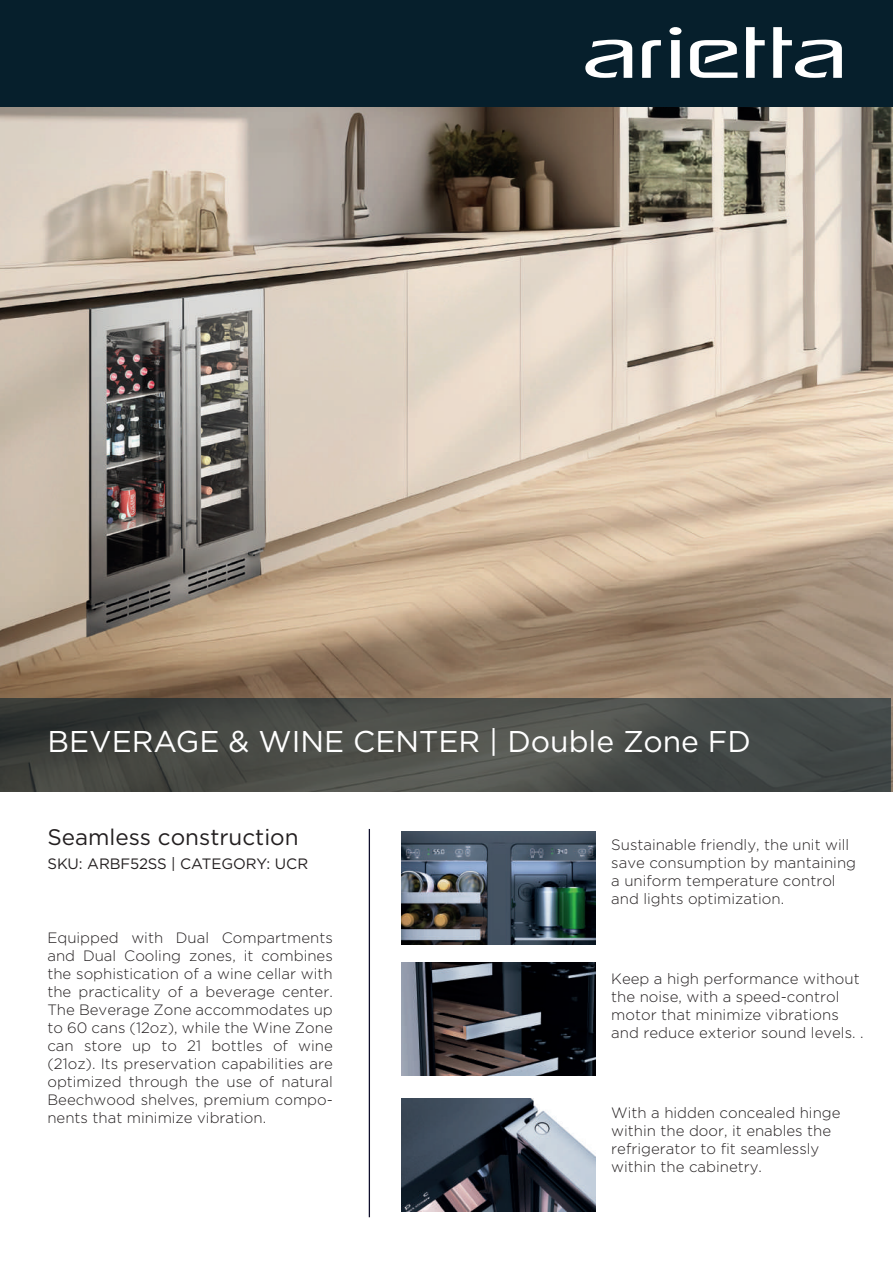
<style>
.page{position:relative;width:893px;height:1263px;background:#fff}
.page>*{position:absolute;margin:0;border:0;box-sizing:border-box;transform-origin:0 0}
.t1{font:30px "Gotham";color:#fff}
.t2{font:22.5px "Gotham";color:#231f20}
.t3{font:300 15px/18px "Gotham";color:#231f20}
.t4{font:15px "Gotham";letter-spacing:-.005em;color:#231f20}
</style>
<div class="page">
<img style="left:0;top:107px;width:893px;height:684px">
<div style="left:0;top:0;width:893px;height:107px;background:#061f2c"></div>
<svg style="left:585px;top:39px;width:47px;height:39px"></svg>
<svg style="left:642px;top:40px;width:19px;height:38px"></svg>
<svg style="left:669px;top:27px;width:13px;height:51px"></svg>
<svg style="left:690px;top:40px;width:47px;height:38px"></svg>
<svg style="left:746px;top:27px;width:19px;height:51px"></svg>
<svg style="left:773px;top:27px;width:69px;height:51px"></svg>
<svg style="left:0;top:698px;width:891px;height:93px;background:#464a46"></svg>
<hr style="left:369px;top:829px;width:1px;height:388px;background:#0f0f2b">
<img style="left:402px;top:832px;width:194px;height:112px">
<img style="left:402px;top:962px;width:194px;height:113px">
<img style="left:402px;top:1099px;width:194px;height:112px">
<h1 class="t1" style="left:47px;top:722px;width:705px">BEVERAGE &amp; WINE CENTER | Double Zone FD</h1>
<h2 class="t2" style="left:47px;top:823px;width:253px">Seamless construction</h2>
<p class="t4" style="left:47px;top:854px;width:262px">SKU: ARBF52SS | CATEGORY: UCR</p>
<p class="t3" style="left:47px;top:928px;width:287px;text-align:justify">Equipped with Dual Compartments and Dual Cooling zones, it combines the sophistication of a wine cellar with the practicality of a beverage center.<br>The Beverage Zone accommodates up to 60 cans (12oz), while the Wine Zone can store up to 21 bottles of wine (21oz). Its preservation capabilities are optimized through the use of natural Beechwood shelves, premium compo&shy;nents that minimize vibration.</p>
<p class="t3" style="left:611px;top:835px;width:246px">Sustainable friendly, the unit will save consumption by mantaining a uniform temperature control and lights optimization.</p>
<p class="t3" style="left:611px;top:969px;width:254px">Keep a high performance without the noise, with a speed-control motor that minimize vibrations and reduce exterior sound levels. .</p>
<p class="t3" style="left:611px;top:1103px;width:231px">With a hidden concealed hinge within the door, it enables the refrigerator to fit seamlessly within the cabinetry.</p>
</div>
